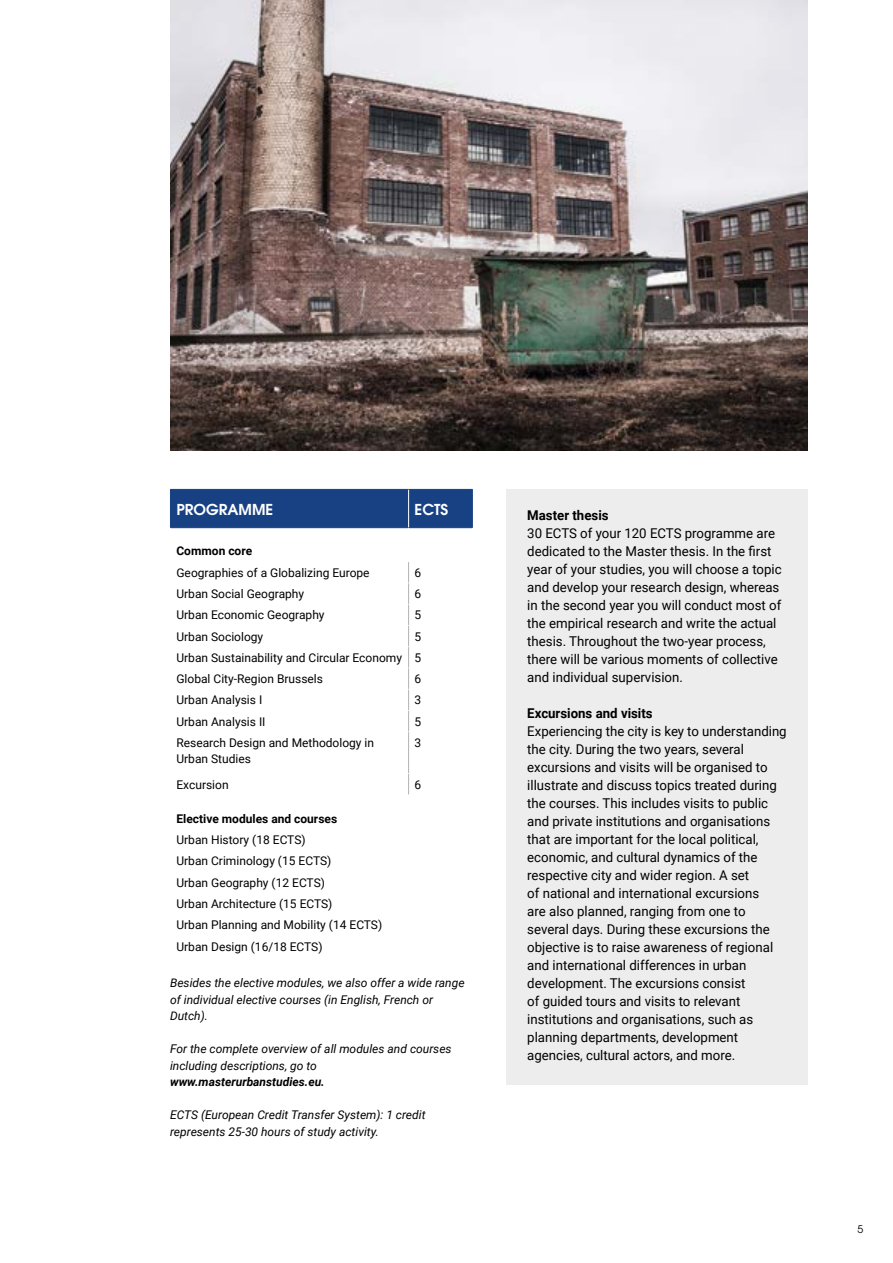
<style>
.page{position:relative;width:893px;height:1263px;background:#fff}
.page>*{position:absolute;margin:0;border:0;box-sizing:border-box;transform-origin:0 0}
.t1{font:600 15px "Avant Garde LT";color:#fff}
.t2{font:13.5px/18px "Roboto";color:#000}
.t3{font:700 13.5px "Roboto";color:#000}
.t4{font:12px/21.3px "Roboto";color:#000}
.t5{font:italic 12px/16.5px "Roboto";color:#000}
.t6{font:700 12px "Roboto";color:#000}
.t7{font:italic 700 12px "Roboto";color:#000}
.t8{font:10.5px "Avant Garde LT";color:#000}
</style>
<div class="page">
<img style="left:170px;top:0;width:638px;height:451px">
<div style="left:506px;top:489px;width:302px;height:595px;background:#ededed"></div>
<svg style="left:170px;top:489px;width:303px;height:242px"></svg>
<hr style="left:408px;top:732px;width:1px;height:41px;background:#b3b2b2">
<svg style="left:408px;top:774px;width:1px;height:21px"></svg>
<p class="t1" style="left:176px;top:499px;width:98px">PROGRAMME</p>
<p class="t1" style="left:415px;top:499px;width:35px">ECTS</p>
<p class="t6" style="left:176px;top:543px;width:77px">Common core</p>
<p class="t4" style="left:176px;top:561px;width:195px">Geographies of a Globalizing Europe</p>
<p class="t4" style="left:415px;top:561px;width:8px">6</p>
<p class="t4" style="left:176px;top:583px;width:129px">Urban Social Geography</p>
<p class="t4" style="left:415px;top:583px;width:8px">6</p>
<p class="t4" style="left:176px;top:604px;width:150px">Urban Economic Geography</p>
<p class="t4" style="left:415px;top:604px;width:8px">5</p>
<p class="t4" style="left:176px;top:625px;width:88px">Urban Sociology</p>
<p class="t4" style="left:176px;top:625px;width:246px;text-align:justify;text-indent:238px">5<br>Urban Sustainability and Circular Economy 5<br>Global City-Region Brussels</p>
<p class="t4" style="left:415px;top:668px;width:8px">6</p>
<p class="t4" style="left:176px;top:689px;width:87px">Urban Analysis I</p>
<p class="t4" style="left:415px;top:689px;width:8px">3</p>
<p class="t4" style="left:176px;top:710px;width:91px">Urban Analysis II</p>
<p class="t4" style="left:415px;top:710px;width:8px">5</p>
<p class="t4" style="left:176px;top:734px;width:199px;line-height:16.5px">Research Design and Methodology in<br>Urban Studies</p>
<p class="t4" style="left:415px;top:731px;width:8px">3</p>
<p class="t4" style="left:176px;top:773px;width:54px">Excursion</p>
<p class="t4" style="left:415px;top:773px;width:8px">6</p>
<p class="t6" style="left:176px;top:810px;width:162px">Elective modules and courses</p>
<p class="t4" style="left:176px;top:829px;width:207px">Urban History (18 ECTS)<br>Urban Criminology (15 ECTS)<br>Urban Geography (12 ECTS)<br>Urban Architecture (15 ECTS)<br>Urban Planning and Mobility (14 ECTS)<br>Urban Design (16/18 ECTS)</p>
<p class="t5" style="left:170px;top:974px;width:296px">Besides the elective modules, we also offer a wide range of individual elective courses (in English, French or<br>Dutch).</p>
<p class="t5" style="left:170px;top:1040px;width:283px">For the complete overview of all modules and courses including descriptions, go to</p>
<p class="t7" style="left:170px;top:1073px;width:156px">www.masterurbanstudies.eu.</p>
<p class="t5" style="left:170px;top:1106px;width:257px">ECTS (European Credit Transfer System): 1 credit represents 25-30 hours of study activity.</p>
<p class="t3" style="left:527px;top:506px;width:83px">Master thesis</p>
<p class="t2" style="left:527px;top:524px;width:256px">30 ECTS of your 120 ECTS programme are dedicated to the Master thesis. In the first year of your studies, you will choose a topic and develop your research design, whereas in the second year you will conduct most of the empirical research and write the actual thesis. Throughout the two-year process, there will be various moments of collective and individual supervision.</p>
<p class="t3" style="left:527px;top:704px;width:127px">Excursions and visits</p>
<p class="t2" style="left:527px;top:722px;width:261px">Experiencing the city is key to understanding the city. During the two years, several excursions and visits will be organised to illustrate and discuss topics treated during the courses. This includes visits to public and private institutions and organisations that are important for the local political, economic, and cultural dynamics of the respective city and wider region. A set<br>of national and international excursions<br>are also planned, ranging from one to several days. During these excursions the objective is to raise awareness of regional and international differences in urban development. The excursions consist<br>of guided tours and visits to relevant institutions and organisations, such as planning departments, development agencies, cultural actors, and more.</p>
<p class="t8" style="left:857px;top:1223px;width:7px">5</p>
</div>
